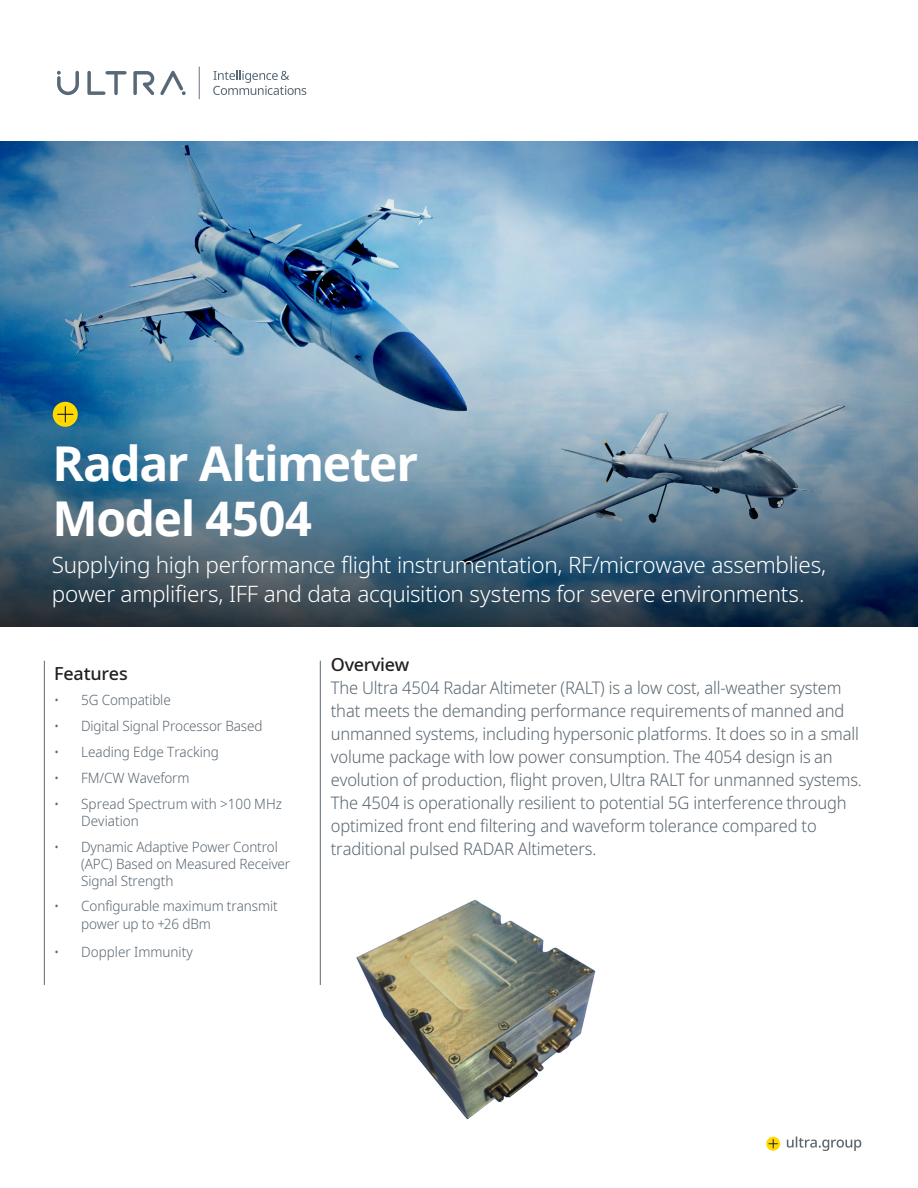
<style>
.page{position:relative;width:918px;height:1188px;background:#fff}
.page>*{position:absolute;margin:0;border:0;box-sizing:border-box;transform-origin:0 0}
.t1{font:700 48px/55.5px "Noto Sans";letter-spacing:-.03em;color:#fff}
.t2{font:300 22.5px/28.5px "Noto Sans";letter-spacing:-.015em;color:#fff}
.t3{font:500 18px "Noto Sans";letter-spacing:-.015em;color:#231f20}
.t4{font:300 17.4px/23.1px "Noto Sans";letter-spacing:-.01em;color:#5a6670;scale:.95 1}
.t5{font:300 14.1px/17px "Noto Sans";letter-spacing:-.01em;color:#5a6670;scale:.95 1}
</style>
<div class="page">
<img style="left:0;top:141px;width:918px;height:486px">
<hr style="left:320px;top:661px;width:1px;height:324px;background:#5a6670">
<svg style="left:787px;top:1136px;width:74px;height:15px"></svg>
<svg style="left:766px;top:1137px;width:14px;height:14px"></svg>
<svg style="left:769px;top:1139px;width:9px;height:9px"></svg>
<div style="left:53px;top:402px;width:25px;height:25px;background:#ffd900;border-radius:50%"></div>
<svg style="left:58px;top:407px;width:15px;height:15px"></svg>
<svg style="left:133px;top:71px;width:21px;height:24px"></svg>
<svg style="left:87px;top:71px;width:40px;height:24px"></svg>
<svg style="left:57px;top:71px;width:22px;height:24px"></svg>
<svg style="left:160px;top:71px;width:26px;height:24px"></svg>
<svg style="left:213px;top:70px;width:93px;height:25px"></svg>
<hr style="left:199px;top:67px;width:1px;height:32px;background:#586876">
<hr style="left:44px;top:661px;width:1px;height:324px;background:#5a6670">
<img style="left:356px;top:900px;width:240px;height:220px">
<p class="t1" style="left:52px;top:437px;width:367px">Radar Altimeter<br>Model 4504</p>
<p class="t2" style="left:52px;top:551px;width:776px">Supplying high performance flight instrumentation, RF/microwave assemblies, power amplifiers, IFF and data acquisition systems for severe environments.</p>
<p class="t3" style="left:54px;top:661px;width:75px">Features</p>
<p class="t5" style="left:54px;top:691px;width:124px">• 5G Compatible</p>
<p class="t5" style="left:54px;top:717px;width:221px">• Digital Signal Processor Based</p>
<p class="t5" style="left:54px;top:743px;width:175px">• Leading Edge Tracking</p>
<p class="t5" style="left:54px;top:770px;width:144px">• FM/CW Waveform</p>
<p class="t5" style="left:81px;top:796px;width:213px;text-indent:-27px">• Spread Spectrum with &gt;100 MHz<br>Deviation</p>
<p class="t5" style="left:81px;top:839px;width:222px;text-indent:-27px">• Dynamic Adaptive Power Control (APC) Based on Measured Receiver<br>Signal Strength</p>
<p class="t5" style="left:81px;top:897px;width:208px;line-height:18px;text-indent:-27px">• Configurable maximum transmit power up to +26 dBm</p>
<p class="t5" style="left:54px;top:944px;width:147px">• Doppler Immunity</p>
<p class="t3" style="left:331px;top:652px;width:80px">Overview</p>
<p class="t4" style="left:331px;top:677px;width:561px">The Ultra 4504 Radar Altimeter (RALT) is a low cost, all-weather system that meets the demanding performance requirementsof manned and unmanned systems, including hypersonic platforms. It does so in a small volume package with low power consumption. The 4054 design is an evolution of production, flight proven, Ultra RALT for unmanned systems.<br>The 4504 is operationally resilient to potential 5G interference through optimized front end filtering and waveform tolerance compared to traditional pulsed RADAR Altimeters.</p>
</div>
